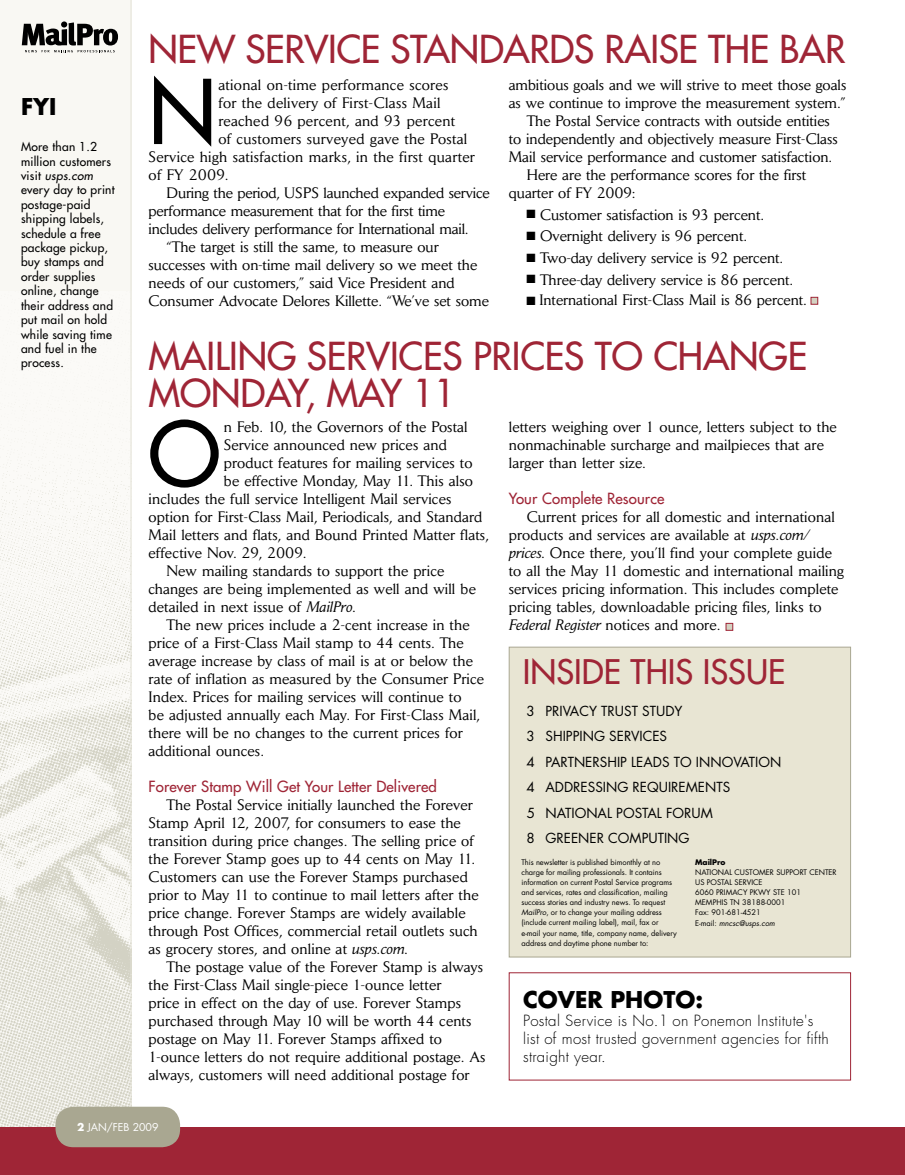
<style>
.page{position:relative;width:905px;height:1175px;background:#fff}
.page>*{position:absolute;margin:0;border:0;box-sizing:border-box;transform-origin:0 0}
.t1{font:86.55px "Futura";color:#000}
.t2{font:37.5px "Futura";letter-spacing:-.01em;color:#9f2536}
.t3{font:33px "Futura";color:#9f2536}
.t4{font:700 22.5px "Futura";color:#000}
.t5{font:15px/18px "Daily News BQ";letter-spacing:.01em;color:#000}
.t6{font:15px "Daily News BQ";letter-spacing:-.01em;color:#000}
.t7{font:300 15px/18px "Futura";letter-spacing:.02em;color:#000}
.t8{font:15px "Futura";letter-spacing:.01em;color:#9f2536}
.t9{font:13.5px/25.5px "Futura";color:#000}
.t10{font:12px/14.4px "Futura";letter-spacing:.02em;color:#000}
.t11{font:10.5px "Futura";color:#fff}
.t12{font:7.5px/10.2px "Futura";letter-spacing:-.005em;color:#000}
.t13{font:700 7.5px "Futura";color:#000}
.s1{font-style:italic}
.s2{font-weight:700}
</style>
<div class="page">
<div style="left:0;top:0;width:131px;height:1143px;background:#f9f8f3"></div>
<img style="left:0;top:291px;width:131px;height:836px">
<hr style="left:131px;top:0;width:1px;height:1127px;background:#e3e2d7">
<svg style="left:22px;top:21px;width:96px;height:31px"></svg>
<div style="left:0;top:1127px;width:904px;height:47px;background:#9f2536"></div>
<div style="left:56px;top:1106px;width:124px;height:41px;background:#a9a791;border-radius:18px"></div>
<div style="left:509px;top:646px;width:341px;height:311px;background:#e8e5d3;border:1px solid #a9a791"></div>
<div style="left:725px;top:623px;width:8px;height:7px;background:#d3d2c2;border:1px solid #9f2536"></div>
<div style="left:810px;top:297px;width:8px;height:7px;background:#d3d2c2;border:1px solid #9f2536"></div>
<h3 class="t4" style="left:21px;top:91px;width:37px">FYI</h3>
<p class="t10" style="left:21px;top:139px;width:95px">More than 1.2 million customers visit <span class="s1">usps.com </span>every day to print postage-paid shipping labels, schedule a free package pickup, buy stamps and order supplies online, change their address and put mail on hold while saving time and fuel in the process.</p>
<h2 class="t2" style="left:148px;top:25px;width:698px">NEW SERVICE STANDARDS RAISE THE BAR</h2>
<h1 class="t1" style="left:148px;top:56px;width:69px">N</h1>
<p class="t5" style="left:218px;top:76px;width:231px">ational on-time performance scores</p>
<p class="t5" style="left:218px;top:94px;width:224px">for the delivery of First-Class Mail</p>
<p class="t5" style="left:218px;top:112px;width:238px">reached 96 percent, and 93 percent</p>
<p class="t5" style="left:218px;top:130px;width:250px">of customers surveyed gave the Postal</p>
<p class="t5" style="left:149px;top:148px;width:328px">Service high satisfaction marks, in the first quarter</p>
<p class="t5" style="left:149px;top:166px;width:81px">of FY 2009.</p>
<p class="t6" style="left:167px;top:184px;width:324px">During the period, USPS launched expanded service</p>
<p class="t6" style="left:149px;top:202px;width:298px">performance measurement that for the first time</p>
<p class="t6" style="left:149px;top:220px;width:321px">includes delivery performance for International mail.</p>
<p class="t5" style="left:167px;top:238px;width:273px">“The target is still the same, to measure our</p>
<p class="t5" style="left:149px;top:256px;width:330px">successes with on-time mail delivery so we meet the</p>
<p class="t5" style="left:149px;top:274px;width:307px">needs of our customers,” said Vice President and</p>
<p class="t5" style="left:149px;top:292px;width:342px">Consumer Advocate Delores Killette. “We’ve set some</p>
<p class="t5" style="left:509px;top:76px;width:339px">ambitious goals and we will strive to meet those goals</p>
<p class="t5" style="left:509px;top:94px;width:338px">as we continue to improve the measurement system.”</p>
<p class="t5" style="left:527px;top:112px;width:304px">The Postal Service contracts with outside entities</p>
<p class="t5" style="left:509px;top:130px;width:330px">to independently and objectively measure First-Class</p>
<p class="t5" style="left:509px;top:148px;width:325px">Mail service performance and customer satisfaction.</p>
<p class="t5" style="left:527px;top:166px;width:281px">Here are the performance scores for the first</p>
<p class="t5" style="left:509px;top:184px;width:128px">quarter of FY 2009:</p>
<p class="t5" style="left:526px;top:205px;width:239px">■ Customer satisfaction is 93 percent.</p>
<p class="t5" style="left:526px;top:227px;width:222px">■ Overnight delivery is 96 percent.</p>
<p class="t5" style="left:526px;top:249px;width:258px">■ Two-day delivery service is 92 percent.</p>
<p class="t5" style="left:526px;top:270px;width:268px">■ Three-day delivery service is 86 percent.</p>
<p class="t5" style="left:526px;top:290px;width:281px">■ International First-Class Mail is 86 percent.</p>
<h2 class="t2" style="left:148px;top:331px;width:52px">Mailing</h2>
<h2 class="t2" style="left:307px;top:331px;width:40px">Services</h2>
<h2 class="t2" style="left:473px;top:331px;width:38px">Prices</h2>
<h2 class="t2" style="left:595px;top:331px;width:110px">to Change</h2>
<h2 class="t2" style="left:148px;top:369px;width:59px">Monday</h2>
<h2 class="t2" style="left:305px;top:369px;width:152px">, May 11</h2>
<h1 class="t1" style="left:148px;top:398px;width:73px">O</h1>
<p class="t5" style="left:224px;top:418px;width:245px">n Feb. 10, the Governors of the Postal</p>
<p class="t5" style="left:224px;top:436px;width:224px">Service announced new prices and</p>
<p class="t5" style="left:224px;top:454px;width:250px">product features for mailing services to</p>
<p class="t5" style="left:224px;top:472px;width:251px">be effective Monday, May 11. This also</p>
<p class="t5" style="left:149px;top:490px;width:304px">includes the full service Intelligent Mail services</p>
<p class="t5" style="left:149px;top:508px;width:335px">option for First-Class Mail, Periodicals, and Standard</p>
<p class="t5" style="left:149px;top:526px;width:342px">Mail letters and flats, and Bound Printed Matter flats,</p>
<p class="t5" style="left:149px;top:544px;width:159px">effective Nov. 29, 2009.</p>
<p class="t5" style="left:167px;top:562px;width:279px">New mailing standards to support the price</p>
<p class="t5" style="left:149px;top:580px;width:329px">changes are being implemented as well and will be</p>
<p class="t5" style="left:149px;top:598px;width:208px">detailed in next issue of <span class="s1">MailPro</span>.</p>
<p class="t5" style="left:167px;top:616px;width:304px">The new prices include a 2-cent increase in the</p>
<p class="t5" style="left:149px;top:634px;width:316px">price of a First-Class Mail stamp to 44 cents. The</p>
<p class="t5" style="left:149px;top:652px;width:326px">average increase by class of mail is at or below the</p>
<p class="t5" style="left:149px;top:670px;width:337px">rate of inflation as measured by the Consumer Price</p>
<p class="t5" style="left:149px;top:688px;width:314px">Index. Prices for mailing services will continue to</p>
<p class="t5" style="left:149px;top:706px;width:333px">be adjusted annually each May. For First-Class Mail,</p>
<p class="t5" style="left:149px;top:724px;width:316px">there will be no changes to the current prices for</p>
<p class="t5" style="left:149px;top:742px;width:117px">additional ounces.</p>
<p class="t8" style="left:149px;top:777px;width:290px">Forever Stamp Will Get Your Letter Delivered</p>
<p class="t5" style="left:149px;top:796px;width:331px;text-indent:18px">The Postal Service initially launched the Forever Stamp April 12, 2007, for consumers to ease the transition during price changes. The selling price of the Forever Stamp goes up to 44 cents on May 11.<br>Customers can use the Forever Stamps purchased prior to May 11 to continue to mail letters after the price change. Forever Stamps are widely available through Post Offices, commercial retail outlets such as grocery stores, and online at <span class="s1">usps.com</span>.</p>
<p class="t5" style="left:149px;top:958px;width:338px;text-indent:18px">The postage value of the Forever Stamp is always the First-Class Mail single-piece 1-ounce letter<br>price in effect on the day of use. Forever Stamps purchased through May 10 will be worth 44 cents postage on May 11. Forever Stamps affixed to 1-ounce letters do not require additional postage. As always, customers will need additional postage for</p>
<p class="t5" style="left:509px;top:418px;width:329px">letters weighing over 1 ounce, letters subject to the nonmachinable surcharge and mailpieces that are larger than letter size.</p>
<p class="t8" style="left:509px;top:489px;width:157px">Your Complete Resource</p>
<p class="t5" style="left:509px;top:508px;width:337px;text-indent:18px">Current prices for all domestic and international products and services are available at <span class="s1">usps.com/ prices</span>. Once there, you’ll find your complete guide to all the May 11 domestic and international mailing services pricing information. This includes complete pricing tables, downloadable pricing files, links to <span class="s1">Federal Register</span> notices and more.</p>
<h3 class="t3" style="left:523px;top:650px;width:264px">INSIDE THIS ISSUE</h3>
<p class="t9" style="left:526px;top:698px;width:256px">3 PRIVACY TRUST STUDY<br>3 SHIPPING SERVICES<br>4 PARTNERSHIP LEADS TO INNOVATION<br>4 addressing</p>
<p class="t9" style="left:632px;top:774px;width:34px">require</p>
<p class="t9" style="left:685px;top:774px;width:21px">ments</p>
<p class="t9" style="left:526px;top:800px;width:187px;text-indent:139px">ForUM<br>8 GREENER COMPUTING</p>
<p class="t9" style="left:527px;top:800px;width:39px">5 National</p>
<p class="t9" style="left:616px;top:800px;width:16px">Postal</p>
<p class="t12" style="left:521px;top:856px;width:157px">This newsletter is published bimonthly at no charge for mailing professionals. It contains information on current Postal Service programs and services, rates and classification, mailing success stories and industry news. To request <span class="s1">MailPro</span>, or to change your mailing address (include current mailing label), mail, fax or e-mail your name, title, company name, delivery address and daytime phone number to:</p>
<p class="t13" style="left:695px;top:856px;width:32px">MailPro</p>
<p class="t12" style="left:695px;top:867px;width:143px">NATIONAL CUSTOMER SUPPORT CENTER<br>US POSTAL SERVICE<br>6060 PRIMACY PKWY STE 101<br>MEMPHIS TN 38188-0001<br>Fax: 901-681-4521<br>E-mail: <span class="s1">mncsc@usps.com</span></p>
<h3 class="t4" style="left:523px;top:984px;width:181px">COVER PHOTO:</h3>
<p class="t7" style="left:523px;top:1012px;width:307px">Postal Service is No.1 on Ponemon Institute's list of most trusted government agencies for fifth straight year.</p>
<p class="t11" style="left:77px;top:1120px;width:83px"><span class="s2">2</span> JAN/FEB 2009</p>
</div>
